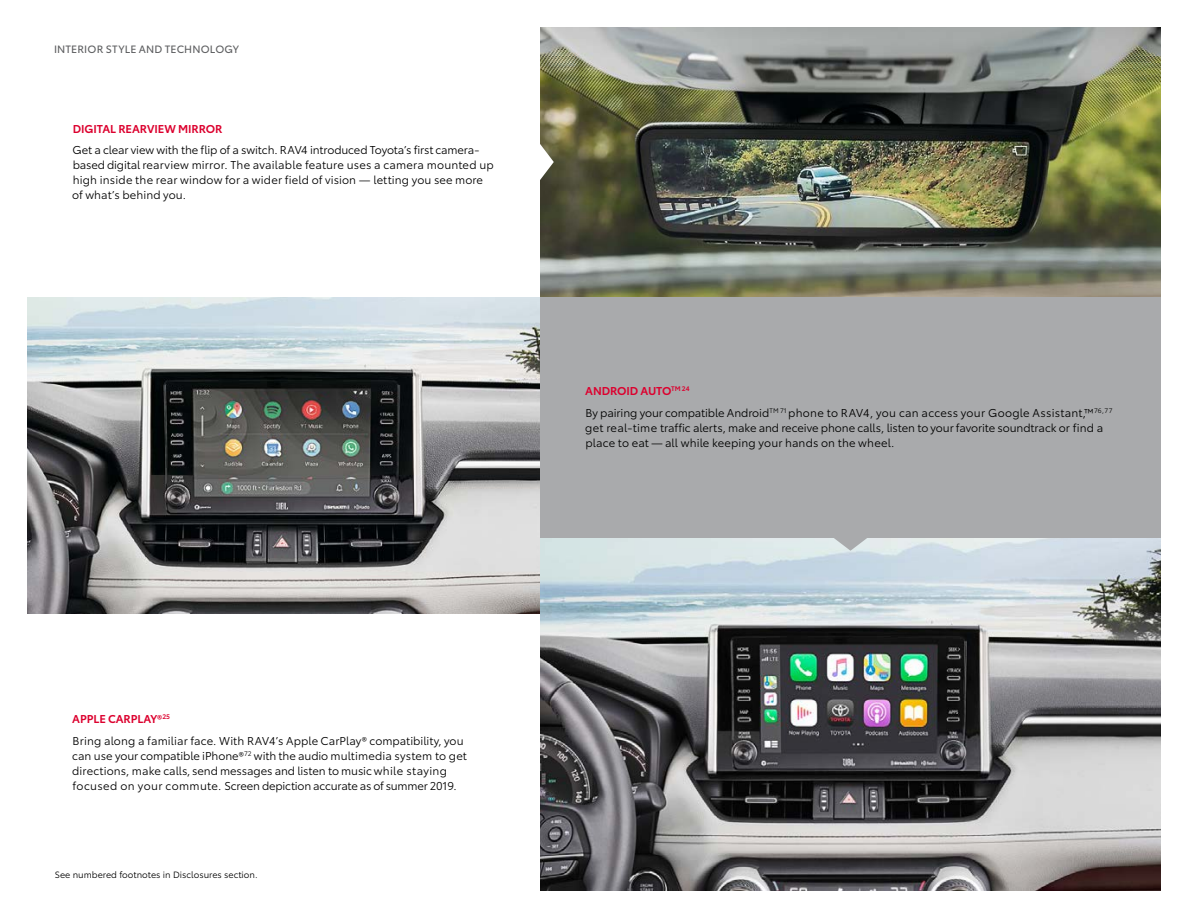
<style>
.page{position:relative;width:1188px;height:918px;background:#fff}
.page>*{position:absolute;margin:0;border:0;box-sizing:border-box;transform-origin:0 0}
.t1{font:11.25px/15px "Toyota Type";letter-spacing:.005em;color:#000}
.t2{font:600 11.25px "Toyota Type";letter-spacing:-.005em;color:#dc002e}
.t3{font:10.5px "Toyota Type";letter-spacing:.015em;color:#5f6062}
.t4{font:9px "Toyota Type";color:#000}
.s1{font-weight:600;color:#dc002e}
</style>
<div class="page">
<img style="left:540px;top:27px;width:621px;height:270px">
<svg style="left:540px;top:144px;width:14px;height:36px"></svg>
<img style="left:540px;top:537px;width:621px;height:354px">
<div style="left:540px;top:297px;width:621px;height:240px;background:#a9aaac"></div>
<svg style="left:832px;top:537px;width:37px;height:14px"></svg>
<img style="left:27px;top:297px;width:513px;height:317px">
<p class="t3" style="left:54px;top:41px;width:187px">INTERIOR STYLE AND TECHNOLOGY</p>
<p class="t2" style="left:73px;top:120px;width:151px">DIGITAL REARVIEW MIRROR</p>
<p class="t1" style="left:72px;top:142px;width:423px">Get a clear view with the flip of a switch. RAV4 introduced Toyota’s first camera&shy;based digital rearview mirror. The available feature uses a camera mounted up high inside the rear window for a wider field of vision — letting you see more of what’s behind you.</p>
<p class="t1" style="left:585px;top:379px;width:529px;line-height:21.8px"><span class="s1">ANDROID AUTO</span><sup>TM</sup> <sup>24<br></sup>By pairing your compatible Android<sup>TM</sup> <sup>71</sup> phone to RAV4, you can access your Google Assistant,™<sup>76,77</sup></p>
<p class="t1" style="left:585px;top:420px;width:519px">get real-time traffic alerts, make and receive phone calls, listen to your favorite soundtrack or find a place to eat — all while keeping your hands on the wheel.</p>
<p class="t1" style="left:72px;top:707px;width:393px;line-height:21.8px"><span class="s1">APPLE CARPLAY®</span><sup>25<br></sup>Bring along a familiar face. With RAV4’s Apple CarPlay® compatibility, you</p>
<p class="t1" style="left:72px;top:747px;width:396px">can use your compatible iPhone®<sup>72</sup> with the audio multimedia system to get directions, make calls, send messages and listen to music while staying focused on your commute. Screen depiction accurate as of summer 2019.</p>
<p class="t4" style="left:55px;top:868px;width:204px">See numbered footnotes in Disclosures section.</p>
</div>
